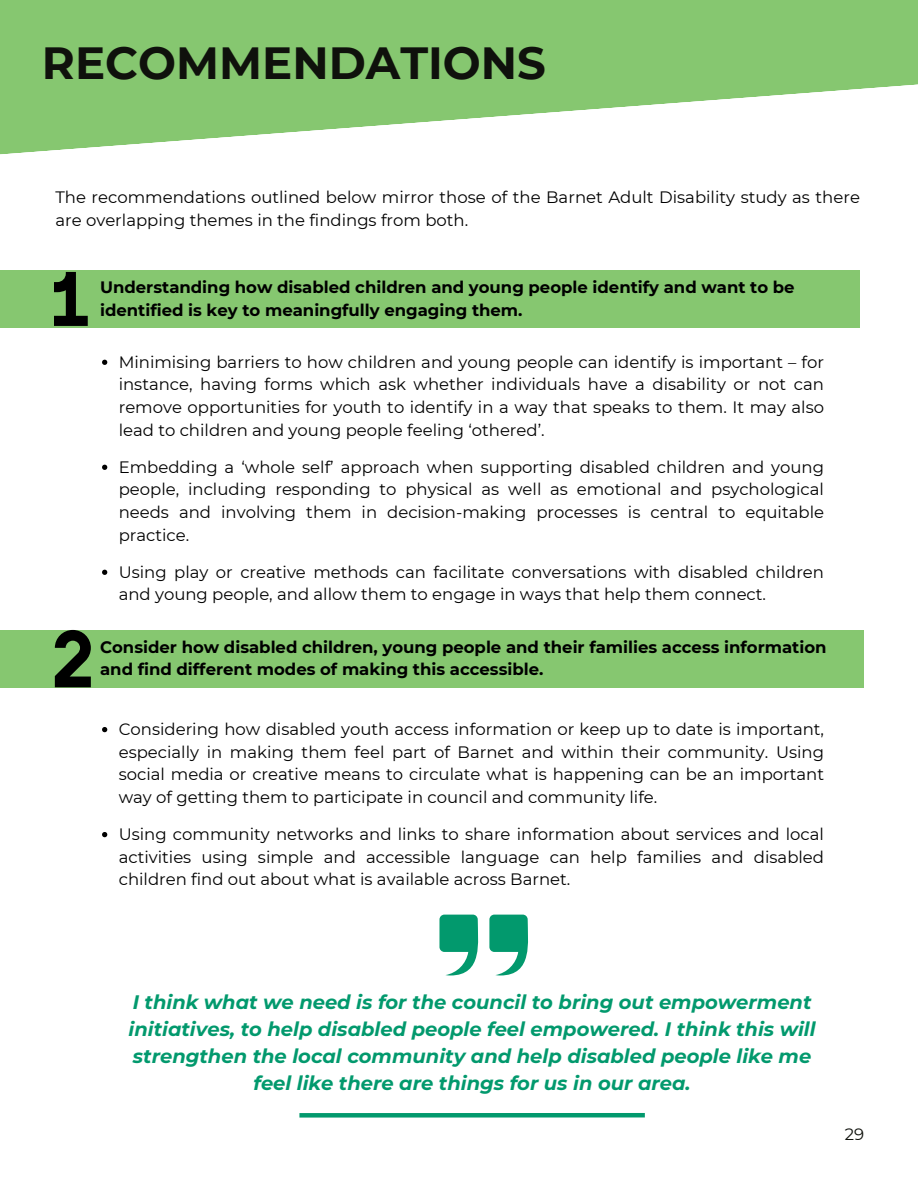
<style>
.page{position:relative;width:918px;height:1188px;background:#fff}
.page>*{position:absolute;margin:0;border:0;box-sizing:border-box;transform-origin:0 0}
.t1{font:700 45px "Montserrat";color:#0f110c}
.t2{font:italic 700 19.5px/27px "Montserrat";color:#02996d;text-align:center}
.t3{font:16.5px/22.8px "Montserrat";color:#000;text-align:justify}
.t4{font:700 16.5px/22.5px "Montserrat";color:#000}
.t5{font:16.5px "Montserrat";color:#0f110c}
</style>
<div class="page">
<svg style="left:0;top:0;width:918px;height:155px;fill:#86c770"></svg>
<div style="left:0;top:270px;width:860px;height:57px;background:#86c770"></div>
<svg style="left:54px;top:272px;width:34px;height:54px"></svg>
<div style="left:0;top:630px;width:864px;height:57px;background:#86c770"></div>
<svg style="left:55px;top:630px;width:36px;height:57px"></svg>
<svg style="left:102px;top:360px;width:5px;height:5px"></svg>
<svg style="left:102px;top:465px;width:5px;height:5px"></svg>
<svg style="left:102px;top:570px;width:5px;height:5px"></svg>
<svg style="left:102px;top:727px;width:5px;height:5px"></svg>
<svg style="left:102px;top:832px;width:5px;height:5px"></svg>
<div style="left:299px;top:1113px;width:346px;height:5px;background:#02996d"></div>
<svg style="left:439px;top:915px;width:89px;height:60px"></svg>
<p class="t1" style="left:42px;top:36px;width:505px">RECOMMENDATIONS</p>
<p class="t3" style="left:55px;top:186px;width:806px">The recommendations outlined below mirror those of the Barnet Adult Disability study as there are overlapping themes in the findings from both.</p>
<p class="t4" style="left:100px;top:276px;width:696px">Understanding how disabled children and young people identify and want to be identified is key to meaningfully engaging them.</p>
<p class="t3" style="left:119px;top:350px;width:707px">Minimising barriers to how children and young people can identify is important – for instance, having forms which ask whether individuals have a disability or not can remove opportunities for youth to identify in a way that speaks to them. It may also lead to children and young people feeling ‘othered’.</p>
<p class="t3" style="left:119px;top:455px;width:707px">Embedding a ‘whole self’ approach when supporting disabled children and young people, including responding to physical as well as emotional and psychological needs and involving them in decision-making processes is central to equitable practice.</p>
<p class="t3" style="left:119px;top:560px;width:707px">Using play or creative methods can facilitate conversations with disabled children and young people, and allow them to engage in ways that help them connect.</p>
<p class="t4" style="left:100px;top:636px;width:728px">Consider how disabled children, young people and their families access information and find different modes of making this accessible.</p>
<p class="t3" style="left:119px;top:718px;width:707px">Considering how disabled youth access information or keep up to date is important, especially in making them feel part of Barnet and within their community. Using social media or creative means to circulate what is happening can be an important way of getting them to participate in council and community life.</p>
<p class="t3" style="left:119px;top:823px;width:707px">Using community networks and links to share information about services and local activities using simple and accessible language can help families and disabled children find out about what is available across Barnet.</p>
<p class="t2" style="left:129px;top:989px;width:689px">I think what we need is for the council to bring out empowerment initiatives, to help disabled people feel empowered. I think this will strengthen the local community and help disabled people like me feel like there are things for us in our area.</p>
<p class="t5" style="left:845px;top:1124px;width:21px">29</p>
</div>
